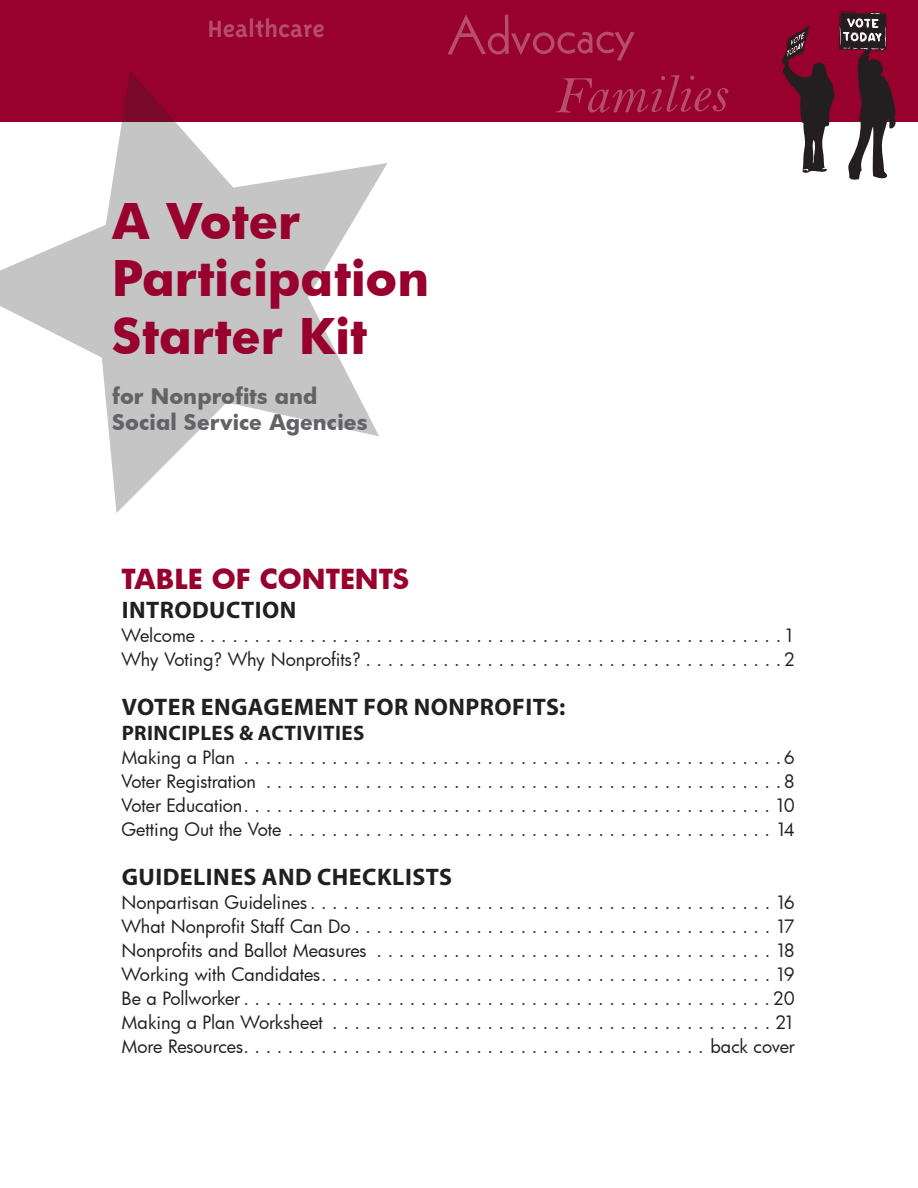
<style>
.page{position:relative;width:918px;height:1188px;background:#fff}
.page>*{position:absolute;margin:0;border:0;box-sizing:border-box;transform-origin:0 0}
.t1{font:54px "Kabel LT Std";color:#b74d6d}
.t2{font:54px "Bell MT Italic";color:#b74d6d}
.t3{font:700 48px/57.6px "Futura Bk";color:#98002e}
.t4{font:700 27px "Futura Bk";color:#98002e}
.t5{font:700 27px "Triplex Sans";color:#b74d6d}
.t6{font:700 24px "Myriad Pro";letter-spacing:.02em;color:#221f1f}
.t7{font:700 21px/25.2px "Futura Bk";color:#626366}
.t8{font:700 21px "Myriad Pro";letter-spacing:.02em;color:#221f1f}
.t9{font:18px/24px "Futura Bk";letter-spacing:-.005em;color:#221f1f;text-align:justify}
</style>
<div class="page">
<div style="left:0;top:0;width:918px;height:122px;background:#98002e"></div>
<svg style="left:782px;top:11px;width:114px;height:169px"></svg>
<svg style="left:0;top:71px;width:387px;height:442px"></svg>
<h3 class="t5" style="left:208px;top:19px;width:118px">Healthcare</h3>
<h1 class="t1" style="left:447px;top:15px;width:189px;rotate:-1deg">Advocacy</h1>
<h1 class="t2" style="left:553px;top:77px;width:174px;rotate:-1deg">Families</h1>
<h2 class="t3" style="left:112px;top:198px;width:318px">A Voter<br>Participation<br>Starter Kit</h2>
<p class="t7" style="left:112px;top:383px;width:257px">for Nonprofits and<br>Social Service Agencies</p>
<h3 class="t4" style="left:122px;top:569px;width:290px">TABLE OF CONTENTS</h3>
<h3 class="t6" style="left:122px;top:601px;width:176px">INTRODUCTION</h3>
<p class="t9" style="left:122px;top:625px;width:675px">Welcome . . . . . . . . . . . . . . . . . . . . . . . . . . . . . . . . . . . . . . . . . . . . . . . . . . . . .1<br>Why Voting? Why Nonprofits? . . . . . . . . . . . . . . . . . . . . . . . . . . . . . . . . . . . . . .2</p>
<h3 class="t6" style="left:122px;top:698px;width:445px">VOTER ENGAGEMENT FOR NONPROFITS:</h3>
<p class="t8" style="left:122px;top:725px;width:244px">PRINCIPLES &amp; ACTIVITIES</p>
<p class="t9" style="left:122px;top:747px;width:675px">Making a Plan .................................................6<br>Voter Registration ...............................................8<br>Voter Education. . . . . . . . . . . . . . . . . . . . . . . . . . . . . . . . . . . . . . . . . . . . . . . . 10<br>Getting Out the Vote ............................................14</p>
<h3 class="t6" style="left:122px;top:868px;width:332px">GUIDELINES AND CHECKLISTS</h3>
<p class="t9" style="left:122px;top:891px;width:675px">Nonpartisan Guidelines . . . . . . . . . . . . . . . . . . . . . . . . . . . . . . . . . . . . . . . . . . 16<br>What Nonprofit Staff Can Do . . . . . . . . . . . . . . . . . . . . . . . . . . . . . . . . . . . . . . 17<br>Nonprofits and Ballot Measures ....................................18<br>Working with Candidates. . . . . . . . . . . . . . . . . . . . . . . . . . . . . . . . . . . . . . . . . 19<br>Be a Pollworker . . . . . . . . . . . . . . . . . . . . . . . . . . . . . . . . . . . . . . . . . . . . . . . .20<br>Making a Plan Worksheet ........................................21<br>More Resources. . . . . . . . . . . . . . . . . . . . . . . . . . . . . . . . . . . . . . . . . . back cover</p>
</div>
